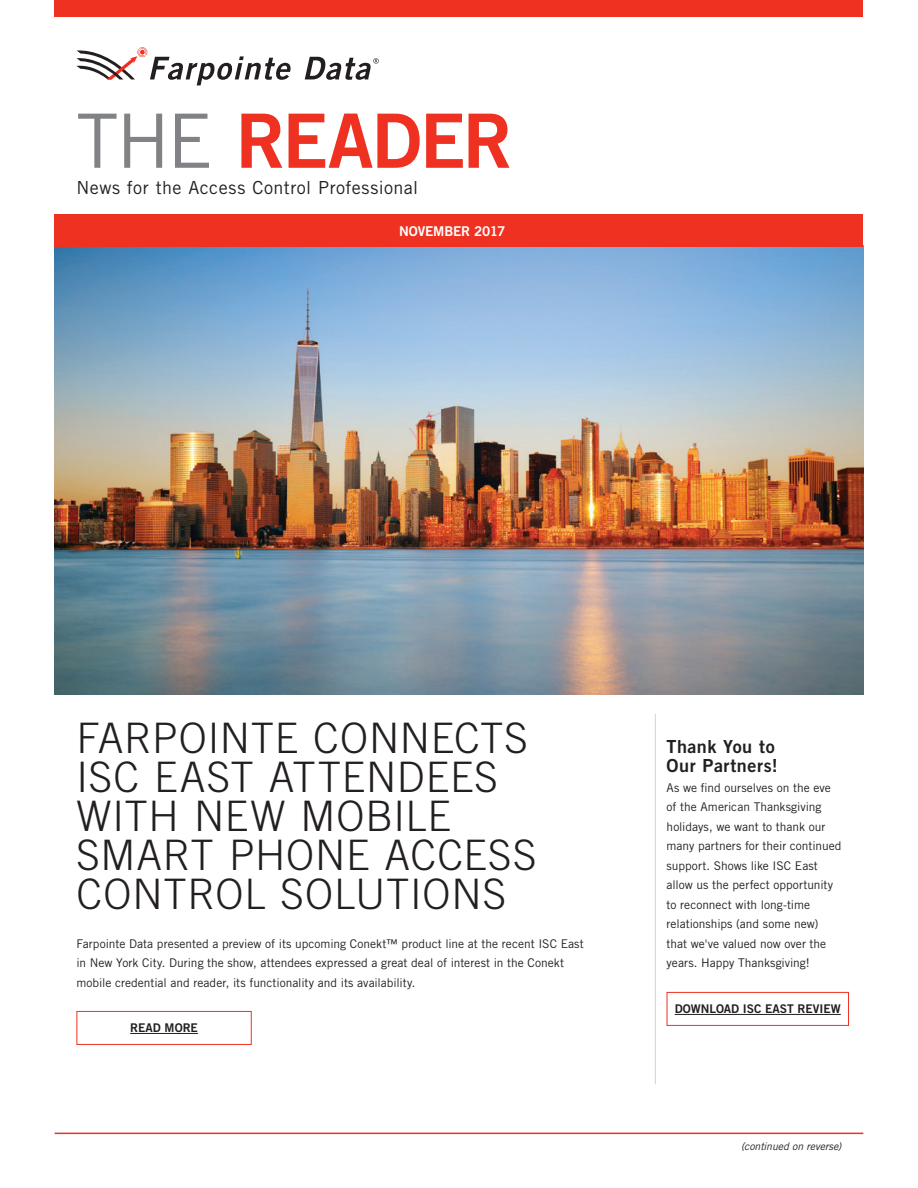
<style>
.page{position:relative;width:918px;height:1188px;background:#fff}
.page>*{position:absolute;margin:0;border:0;box-sizing:border-box;transform-origin:0 0}
.TR-MainHeadline{font:75px "Trade Gothic LT Std Bd 2";letter-spacing:-.025em;color:#ef3122}
.TR-MainHeadline-2{font:300 42px/39px "Trade Gothic LT Std";letter-spacing:.02em;color:#231f20}
.TR-SidebarHeadline{font:18px "Trade Gothic LT Std";letter-spacing:.025em;color:#231f20}
.TR-SecondaryHeadline{font:18px/19.5px "Trade Gothic LT Std Bd 2";letter-spacing:.025em;color:#231f20}
.Caption_6_5pt{font:13.5px "Trade Gothic LT Std Bd 2";letter-spacing:-.015em;color:#fff}
.TR-BodyCopy{font:12px/19.5px "Trade Gothic LT Std";color:#231f20}
.TR-Button{font:12px "Trade Gothic LT Std Bd 2";color:#231f20}
.TR-caption{font:italic 10.5px "Trade Gothic LT Std";color:#231f20}
.s1{font-family:"Trade Gothic LT Std";color:#808285}
</style>
<div class="page">
<svg style="left:305px;top:57px;width:74px;height:23px"></svg>
<svg style="left:77px;top:47px;width:214px;height:38px"></svg>
<div style="left:55px;top:0;width:808px;height:16px;background:#ef3122"></div>
<hr style="left:55px;top:1133px;width:808px;height:1px;background:#ef3122">
<img style="left:55px;top:247px;width:808px;height:447px">
<div style="left:55px;top:214px;width:808px;height:33px;background:#ef3122"></div>
<hr style="left:130px;top:1033px;width:68px;height:1px;background:#231f20">
<div style="left:77px;top:1011px;width:175px;height:34px;border:1px solid #ef3122"></div>
<hr style="left:655px;top:714px;width:1px;height:370px;background:#d1d2d4">
<hr style="left:675px;top:1014px;width:166px;height:1px;background:#231f20">
<div style="left:667px;top:992px;width:182px;height:34px;border:1px solid #ef3122"></div>
<p class="TR-MainHeadline" style="left:77px;top:95px;width:438px"><span class="s1">THE</span> READER</p>
<p class="TR-SidebarHeadline" style="left:77px;top:177px;width:343px">News for the Access Control Professional</p>
<p class="Caption_6_5pt" style="left:399px;top:223px;width:108px">NOVEMBER 2017</p>
<p class="TR-MainHeadline-2" style="left:77px;top:718px;width:462px">FARPOINTE CONNECTS<br>ISC EAST ATTENDEES<br>WITH NEW MOBILE<br>SMART PHONE ACCESS<br>CONTROL SOLUTIONS</p>
<p class="TR-BodyCopy" style="left:77px;top:934px;width:509px">Farpointe Data presented a preview of its upcoming Conekt™ product line at the recent ISC East in New York City. During the show, attendees expressed a great deal of interest in the Conekt mobile credential and reader, its functionality and its availability.</p>
<p class="TR-Button" style="left:130px;top:1021px;width:69px">READ MORE</p>
<p class="TR-SecondaryHeadline" style="left:667px;top:736px;width:113px">Thank You to<br>Our Partners!</p>
<p class="TR-BodyCopy" style="left:667px;top:778px;width:176px">As we find ourselves on the eve of the American Thanksgiving holidays, we want to thank our many partners for their continued support. Shows like ISC East allow us the perfect opportunity to reconnect with long-time relationships (and some new) that we've valued now over the years. Happy Thanksgiving!</p>
<p class="TR-Button" style="left:675px;top:1002px;width:168px">DOWNLOAD ISC EAST REVIEW</p>
<p class="TR-caption" style="left:741px;top:1140px;width:102px">(continued on reverse)</p>
</div>
